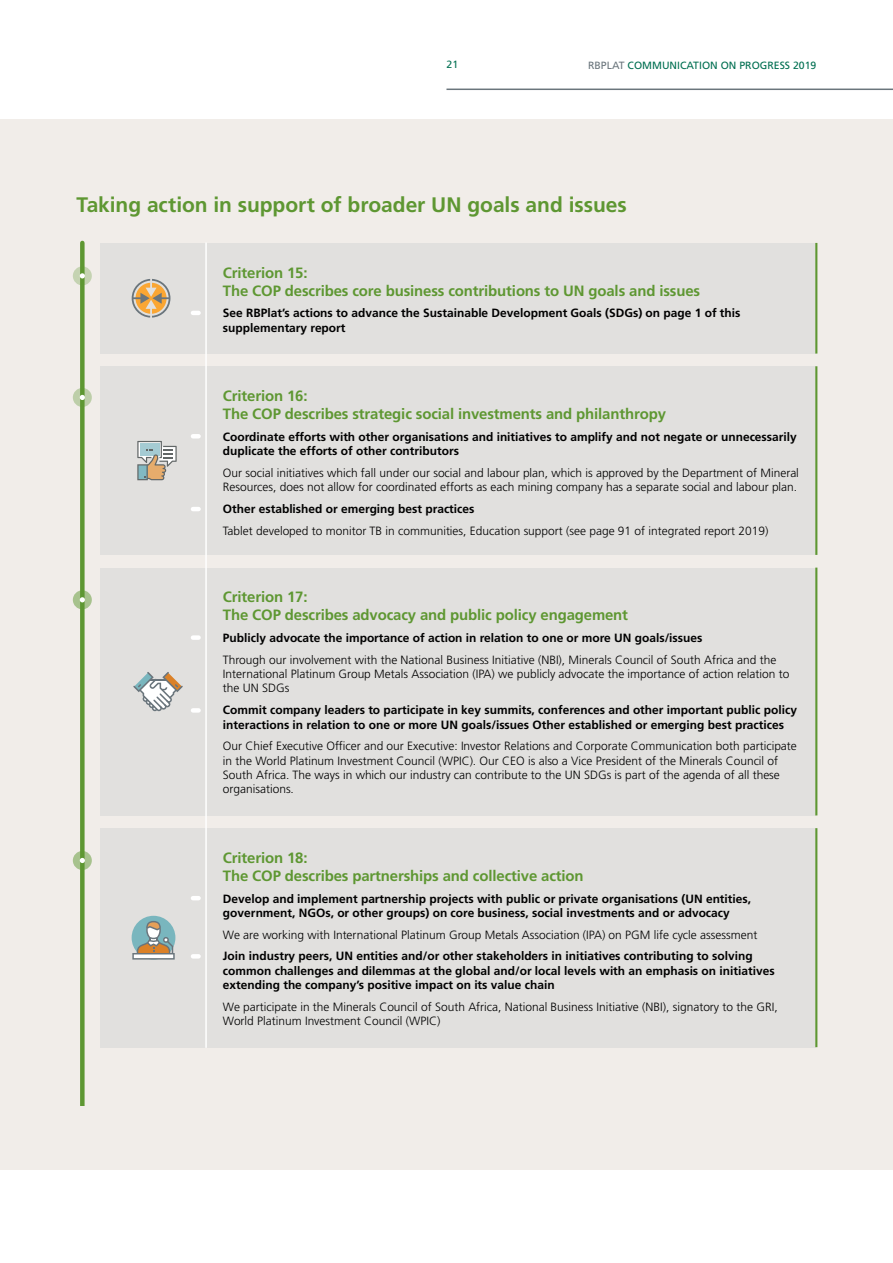
<style>
.page{position:relative;width:893px;height:1263px;background:#fff}
.page>*{position:absolute;margin:0;border:0;box-sizing:border-box;transform-origin:0 0}
.t1{font:700 21px "Frutiger";letter-spacing:-.005em;color:#5e9732}
.t2{font:700 15px/17.9px "Frutiger";letter-spacing:-.01em;color:#5e9732}
.t3{font:300 12px/14.4px "Frutiger";color:#000}
.t4{font:700 12px/14.4px "Frutiger";color:#000}
.t5{font:10.5px "Frutiger";color:#006f51}
.s1{color:#6a757c}
</style>
<div class="page">
<hr style="left:446px;top:89px;width:447px;height:1px;background:#6a757c">
<div style="left:0;top:119px;width:893px;height:1050px;background:#f1ede9"></div>
<div style="left:100px;top:243px;width:716px;height:111px;background:#e1e0de"></div>
<hr style="left:815px;top:243px;width:2px;height:111px;background:#5e9732">
<div style="left:100px;top:366px;width:716px;height:189px;background:#e1e0de"></div>
<hr style="left:815px;top:366px;width:2px;height:189px;background:#5e9732">
<div style="left:100px;top:568px;width:716px;height:247px;background:#e1e0de"></div>
<hr style="left:815px;top:568px;width:2px;height:247px;background:#5e9732">
<div style="left:100px;top:828px;width:716px;height:219px;background:#e1e0de"></div>
<hr style="left:815px;top:828px;width:2px;height:219px;background:#5e9732">
<div style="left:80px;top:243px;width:5px;height:863px;background:#5e9732"></div>
<svg style="left:73px;top:266px;width:19px;height:19px"></svg>
<svg style="left:80px;top:273px;width:5px;height:5px"></svg>
<svg style="left:73px;top:388px;width:19px;height:19px"></svg>
<svg style="left:80px;top:395px;width:5px;height:5px"></svg>
<svg style="left:73px;top:590px;width:19px;height:19px"></svg>
<svg style="left:80px;top:597px;width:5px;height:5px"></svg>
<svg style="left:73px;top:851px;width:19px;height:19px"></svg>
<svg style="left:80px;top:858px;width:5px;height:5px"></svg>
<hr style="left:205px;top:243px;width:2px;height:804px;background:#fff">
<svg style="left:193px;top:311px;width:6px;height:4px"></svg>
<svg style="left:193px;top:434px;width:6px;height:4px"></svg>
<svg style="left:193px;top:635px;width:6px;height:5px"></svg>
<svg style="left:193px;top:896px;width:6px;height:4px"></svg>
<svg style="left:193px;top:507px;width:6px;height:4px"></svg>
<svg style="left:193px;top:708px;width:6px;height:5px"></svg>
<svg style="left:193px;top:954px;width:6px;height:4px"></svg>
<svg style="left:137px;top:441px;width:40px;height:39px"></svg>
<div style="left:132px;top:916px;width:43px;height:43px;background:#79b6be;border-radius:50%"></div>
<svg style="left:132px;top:921px;width:43px;height:38px"></svg>
<svg style="left:133px;top:672px;width:50px;height:39px"></svg>
<svg style="left:132px;top:279px;width:38px;height:39px"></svg>
<p class="t5" style="left:446px;top:58px;width:13px">21</p>
<p class="t5" style="left:588px;top:59px;width:230px"><span class="s1">RBPLAT</span> COMMUNICATION ON PROGRESS 2019</p>
<h1 class="t1" style="left:77px;top:192px;width:552px">Taking action in support of broader UN goals and issues</h1>
<p class="t2" style="left:223px;top:263px;width:479px">Criterion 15:<br>The COP describes core business contributions to UN goals and issues</p>
<p class="t4" style="left:223px;top:306px;width:519px">See RBPlat’s actions to advance the Sustainable Development Goals (SDGs) on page 1 of this supplementary report</p>
<p class="t2" style="left:223px;top:387px;width:445px">Criterion 16:<br>The COP describes strategic social investments and philanthropy</p>
<p class="t4" style="left:223px;top:429px;width:575px">Coordinate efforts with other organisations and initiatives to amplify and not negate or unnecessarily duplicate the efforts of other contributors</p>
<p class="t3" style="left:223px;top:465px;width:577px">Our social initiatives which fall under our social and labour plan, which is approved by the Department of Mineral<br>Resources, does not allow for coordinated efforts as each mining company has a separate social and labour plan.</p>
<p class="t4" style="left:223px;top:501px;width:253px">Other established or emerging best practices</p>
<p class="t3" style="left:223px;top:523px;width:547px">Tablet developed to monitor TB in communities, Education support (see page 91 of integrated report 2019)</p>
<p class="t2" style="left:223px;top:588px;width:407px">Criterion 17:<br>The COP describes advocacy and public policy engagement</p>
<p class="t4" style="left:223px;top:630px;width:481px">Publicly advocate the importance of action in relation to one or more UN goals/issues</p>
<p class="t3" style="left:223px;top:652px;width:568px">Through our involvement with the National Business Initiative (NBI), Minerals Council of South Africa and the<br>International Platinum Group Metals Association (IPA) we publicly advocate the importance of action relation to the UN SDGs</p>
<p class="t4" style="left:223px;top:703px;width:575px">Commit company leaders to participate in key summits, conferences and other important public policy interactions in relation to one or more UN goals/issues Other established or emerging best practices</p>
<p class="t3" style="left:223px;top:739px;width:575px">Our Chief Executive Officer and our Executive: Investor Relations and Corporate Communication both participate in the World Platinum Investment Council (WPIC). Our CEO is also a Vice President of the Minerals Council of South Africa. The ways in which our industry can contribute to the UN SDGs is part of the agenda of all these organisations.</p>
<p class="t2" style="left:223px;top:848px;width:362px">Criterion 18:<br>The COP describes partnerships and collective action</p>
<p class="t4" style="left:223px;top:891px;width:530px">Develop and implement partnership projects with public or private organisations (UN entities, government, NGOs, or other groups) on core business, social investments and or advocacy</p>
<p class="t3" style="left:223px;top:927px;width:536px">We are working with International Platinum Group Metals Association (IPA) on PGM life cycle assessment</p>
<p class="t4" style="left:223px;top:949px;width:553px">Join industry peers, UN entities and/or other stakeholders in initiatives contributing to solving common challenges and dilemmas at the global and/or local levels with an emphasis on initiatives extending the company’s positive impact on its value chain</p>
<p class="t3" style="left:223px;top:999px;width:556px">We participate in the Minerals Council of South Africa, National Business Initiative (NBI), signatory to the GRI,<br>World Platinum Investment Council (WPIC)</p>
</div>
